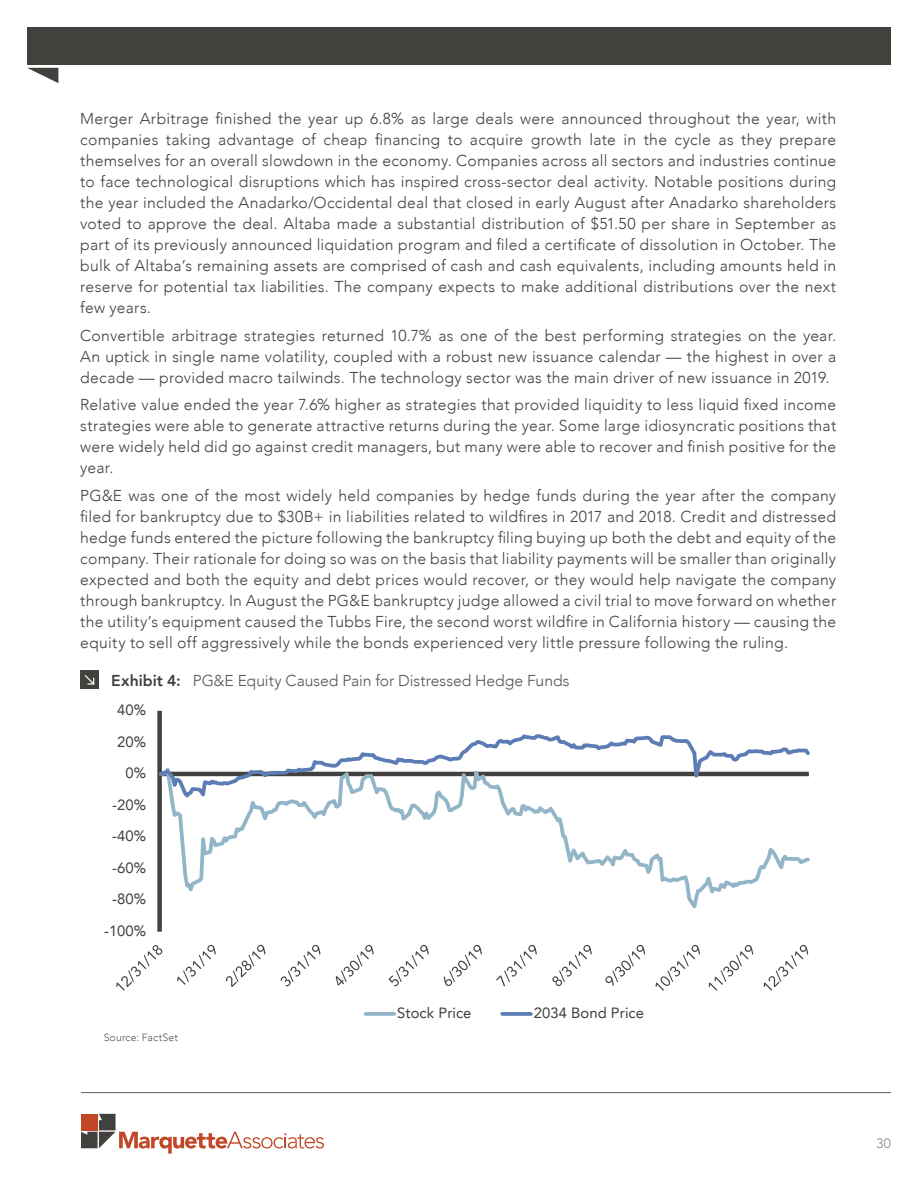
<style>
.page{position:relative;width:918px;height:1188px;background:#fff}
.page>*{position:absolute;margin:0;border:0;box-sizing:border-box;transform-origin:0 0}
.t1{font:300 15.75px/21px "Avenir";letter-spacing:.015em;color:#42413c;text-align:justify}
.t2{font:300 15.75px "Avenir";color:#54555a}
.t3{font:14.85px "Avenir LT";color:#43413d}
.t4{font:300 13.5px "Avenir";color:#8a8a8e}
.t5{font:300 10.5px "Avenir";letter-spacing:.015em;color:#54555a}
.s1{font-family:"Avenir LT";font-weight:800;color:#43413d}
</style>
<div class="page">
<hr style="left:81px;top:1092px;width:810px;height:1px;background:#645f5b">
<svg style="left:81px;top:1114px;width:243px;height:40px"></svg>
<div style="left:27px;top:27px;width:864px;height:38px;background:#43413d"></div>
<svg style="left:27px;top:68px;width:31px;height:15px"></svg>
<div style="left:80px;top:671px;width:19px;height:18px;background:#42413c"></div>
<svg style="left:84px;top:675px;width:11px;height:10px"></svg>
<div style="left:157px;top:711px;width:5px;height:221px;background:#43413d"></div>
<svg style="left:161px;top:805px;width:649px;height:111px"></svg>
<svg style="left:160px;top:732px;width:650px;height:73px"></svg>
<svg style="left:116px;top:945px;width:46px;height:46px"></svg>
<svg style="left:177px;top:945px;width:39px;height:40px"></svg>
<svg style="left:226px;top:945px;width:40px;height:42px"></svg>
<svg style="left:281px;top:945px;width:40px;height:41px"></svg>
<svg style="left:336px;top:945px;width:38px;height:41px"></svg>
<svg style="left:388px;top:945px;width:41px;height:41px"></svg>
<svg style="left:444px;top:945px;width:38px;height:41px"></svg>
<svg style="left:496px;top:945px;width:41px;height:42px"></svg>
<svg style="left:552px;top:945px;width:40px;height:41px"></svg>
<svg style="left:605px;top:945px;width:40px;height:41px"></svg>
<svg style="left:656px;top:945px;width:44px;height:46px"></svg>
<svg style="left:709px;top:945px;width:44px;height:46px"></svg>
<svg style="left:764px;top:945px;width:44px;height:46px"></svg>
<svg style="left:366px;top:1012px;width:28px;height:4px"></svg>
<svg style="left:502px;top:1012px;width:29px;height:4px"></svg>
<p class="t1" style="left:80px;top:108px;width:758px">Merger Arbitrage finished the year up 6.8% as large deals were announced throughout the year, with companies taking advantage of cheap financing to acquire growth late in the cycle as they prepare themselves for an overall slowdown in the economy. Companies across all sectors and industries continue to face technological disruptions which has inspired cross-sector deal activity. Notable positions during the year included the Anadarko/Occidental deal that closed in early August after Anadarko shareholders voted to approve the deal. Altaba made a substantial distribution of $51.50 per share in September as part of its previously announced liquidation program and filed a certificate of dissolution in October. The bulk of Altaba’s remaining assets are comprised of cash and cash equivalents, including amounts held in reserve for potential tax liabilities. The company expects to make additional distributions over the next few years.</p>
<p class="t1" style="left:80px;top:325px;width:757px">Convertible arbitrage strategies returned 10.7% as one of the best performing strategies on the year.<br>An uptick in single name volatility, coupled with a robust new issuance calendar — the highest in over a decade — provided macro tailwinds. The technology sector was the main driver of new issuance in 2019.</p>
<p class="t1" style="left:80px;top:394px;width:758px">Relative value ended the year 7.6% higher as strategies that provided liquidity to less liquid fixed income strategies were able to generate attractive returns during the year. Some large idiosyncratic positions that were widely held did go against credit managers, but many were able to recover and finish positive for the year.</p>
<p class="t1" style="left:80px;top:485px;width:758px">PG&amp;E was one of the most widely held companies by hedge funds during the year after the company filed for bankruptcy due to $30B+ in liabilities related to wildfires in 2017 and 2018. Credit and distressed hedge funds entered the picture following the bankruptcy filing buying up both the debt and equity of the company. Their rationale for doing so was on the basis that liability payments will be smaller than originally expected and both the equity and debt prices would recover, or they would help navigate the company through bankruptcy. In August the PG&amp;E bankruptcy judge allowed a civil trial to move forward on whether the utility’s equipment caused the Tubbs Fire, the second worst wildfire in California history — causing the equity to sell off aggressively while the bonds experienced very little pressure following the ruling.</p>
<p class="t2" style="left:111px;top:671px;width:460px"><span class="s1">Exhibit 4:</span> PG&amp;E Equity Caused Pain for Distressed Hedge Funds</p>
<p class="t3" style="left:117px;top:701px;width:30px">40%</p>
<p class="t3" style="left:117px;top:733px;width:30px">20%</p>
<p class="t3" style="left:126px;top:764px;width:22px">0%</p>
<p class="t3" style="left:112px;top:796px;width:35px">-20%</p>
<p class="t3" style="left:112px;top:828px;width:35px">-40%</p>
<p class="t3" style="left:112px;top:859px;width:35px">-60%</p>
<p class="t3" style="left:112px;top:891px;width:35px">-80%</p>
<p class="t3" style="left:104px;top:922px;width:44px">-100%</p>
<p class="t5" style="left:104px;top:1031px;width:76px">Source: FactSet</p>
<p class="t3" style="left:397px;top:1005px;width:76px">Stock Price</p>
<p class="t3" style="left:534px;top:1005px;width:112px">2034 Bond Price</p>
<p class="t4" style="left:876px;top:1136px;width:16px">30</p>
</div>
